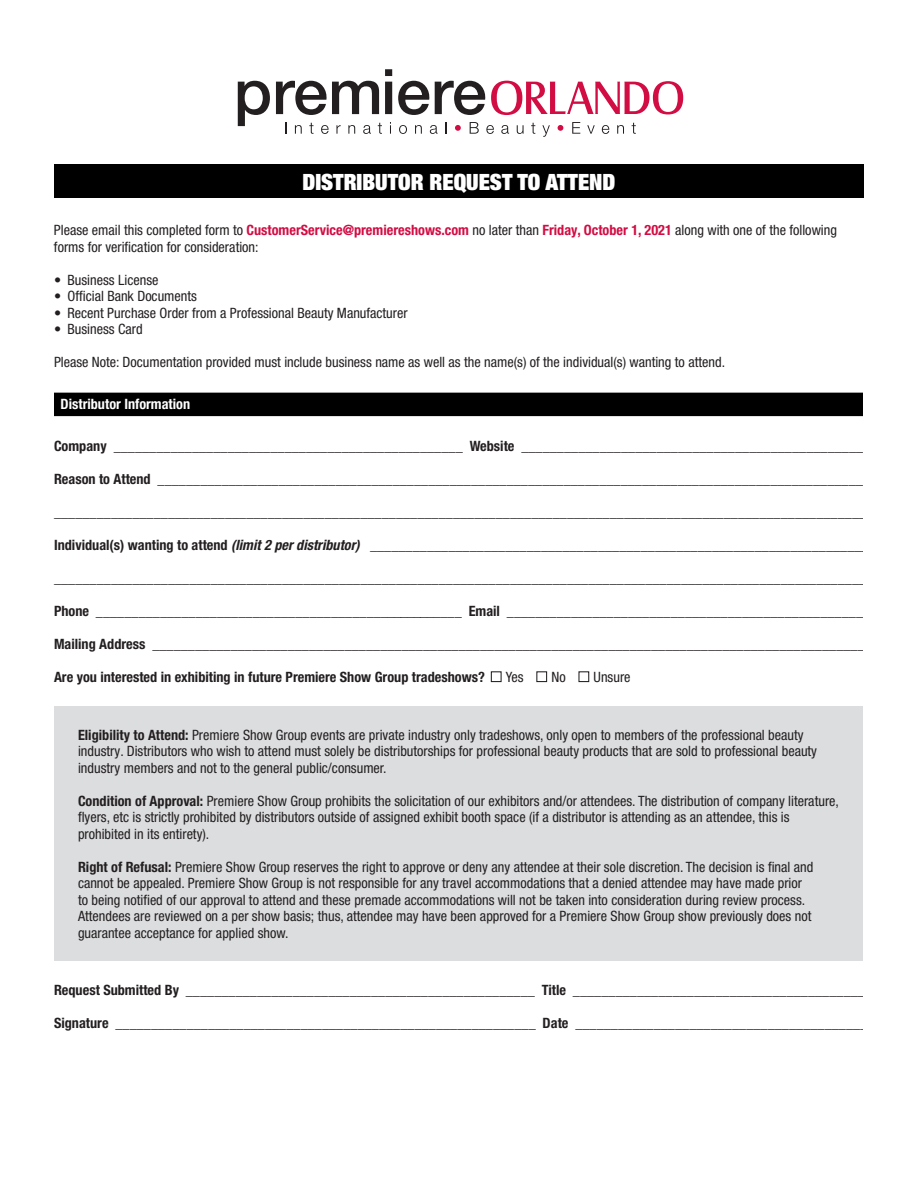
<style>
.page{position:relative;width:918px;height:1188px;background:#fff}
.page>*{position:absolute;margin:0;border:0;box-sizing:border-box;transform-origin:0 0}
.t1{font:900 condensed 22.5px "Helvetica Neue LT Pro";color:#fff}
.t2{font:condensed 14.25px/16.5px "Helvetica Neue LT Pro";color:#231f20}
.t3{font:700 condensed 14.25px "Helvetica Neue LT Pro";color:#231f20}
.t4{font:700 condensed 14.25px "Helvetica Neue LT Pro";color:#fff}
.s1{font-weight:700;color:#d20d44}
.s2{font-weight:700}
.s3{font-weight:700;font-style:italic}
</style>
<div class="page">
<div style="left:491px;top:671px;width:11px;height:11px;border:1px solid #231f20"></div>
<div style="left:536px;top:671px;width:11px;height:11px;border:1px solid #231f20"></div>
<div style="left:578px;top:671px;width:11px;height:11px;border:1px solid #231f20"></div>
<div style="left:55px;top:393px;width:808px;height:22px;background:#000001"></div>
<hr style="left:54px;top:393px;width:810px;height:1px;background:#000001">
<svg style="left:54px;top:394px;width:1px;height:21px"></svg>
<hr style="left:862px;top:394px;width:2px;height:21px;background:#000001">
<hr style="left:54px;top:415px;width:810px;height:1px;background:#000001">
<div style="left:54px;top:706px;width:810px;height:255px;background:#dcdddf"></div>
<div style="left:54px;top:165px;width:810px;height:33px;background:#000"></div>
<svg style="left:238px;top:81px;width:32px;height:45px"></svg>
<svg style="left:276px;top:81px;width:103px;height:34px"></svg>
<svg style="left:385px;top:69px;width:7px;height:45px"></svg>
<svg style="left:398px;top:81px;width:285px;height:34px"></svg>
<svg style="left:285px;top:122px;width:1px;height:12px"></svg>
<svg style="left:295px;top:125px;width:7px;height:9px"></svg>
<svg style="left:309px;top:123px;width:5px;height:11px"></svg>
<svg style="left:321px;top:125px;width:8px;height:9px"></svg>
<svg style="left:336px;top:125px;width:5px;height:9px"></svg>
<svg style="left:348px;top:125px;width:7px;height:9px"></svg>
<svg style="left:363px;top:125px;width:8px;height:9px"></svg>
<svg style="left:378px;top:123px;width:4px;height:11px"></svg>
<svg style="left:399px;top:125px;width:8px;height:9px"></svg>
<svg style="left:415px;top:125px;width:7px;height:9px"></svg>
<svg style="left:430px;top:125px;width:8px;height:9px"></svg>
<svg style="left:445px;top:122px;width:1px;height:12px"></svg>
<svg style="left:455px;top:125px;width:6px;height:6px"></svg>
<svg style="left:470px;top:122px;width:9px;height:12px"></svg>
<svg style="left:486px;top:125px;width:8px;height:9px"></svg>
<svg style="left:501px;top:125px;width:8px;height:9px"></svg>
<svg style="left:517px;top:125px;width:7px;height:9px"></svg>
<svg style="left:531px;top:123px;width:4px;height:11px"></svg>
<svg style="left:542px;top:125px;width:8px;height:12px"></svg>
<svg style="left:558px;top:125px;width:5px;height:6px"></svg>
<svg style="left:572px;top:122px;width:8px;height:12px"></svg>
<svg style="left:587px;top:125px;width:8px;height:9px"></svg>
<svg style="left:602px;top:125px;width:7px;height:9px"></svg>
<svg style="left:617px;top:125px;width:7px;height:9px"></svg>
<svg style="left:632px;top:123px;width:4px;height:11px"></svg>
<p class="t1" style="left:302px;top:167px;width:315px">DISTRIBUTOR REQUEST TO ATTEND</p>
<p class="t2" style="left:54px;top:222px;width:785px">Please email this completed form to <span class="s1">CustomerService@premiereshows.com</span> no later than <span class="s1">Friday, October 1, 2021</span> along with one of the following forms for verification for consideration:</p>
<p class="t2" style="left:54px;top:271px;width:106px">• Business License</p>
<p class="t2" style="left:54px;top:288px;width:145px">• Official Bank Documents</p>
<p class="t2" style="left:54px;top:304px;width:355px">• Recent Purchase Order from a Professional Beauty Manufacturer</p>
<p class="t2" style="left:54px;top:321px;width:90px">• Business Card</p>
<p class="t2" style="left:54px;top:354px;width:673px">Please Note: Documentation provided must include business name as well as the name(s) of the individual(s) wanting to attend.</p>
<p class="t4" style="left:61px;top:396px;width:131px">Distributor Information</p>
<p class="t2" style="left:54px;top:438px;width:818px"><span class="s2">Company</span> _________________________________________________ <span class="s2">Website</span> _________________________________________________</p>
<p class="t2" style="left:54px;top:471px;width:818px"><span class="s2">Reason to Attend</span> ____________________________________________________________________________________________________</p>
<p class="t2" style="left:54px;top:504px;width:814px">__________________________________________________________________________________________________________________</p>
<p class="t2" style="left:54px;top:537px;width:823px"><span class="s2">Individual(s) wanting to attend</span> <span class="s3">(limit 2 per distributor)</span> _______________________________________________________________________</p>
<p class="t2" style="left:54px;top:570px;width:821px">___________________________________________________________________________________________________________________</p>
<p class="t2" style="left:54px;top:603px;width:818px"><span class="s2">Phone</span> ____________________________________________________ <span class="s2">Email</span> ___________________________________________________</p>
<p class="t2" style="left:54px;top:636px;width:819px"><span class="s2">Mailing Address</span> _____________________________________________________________________________________________________</p>
<p class="t3" style="left:54px;top:669px;width:432px">Are you interested in exhibiting in future Premiere Show Group tradeshows?</p>
<p class="t2" style="left:506px;top:669px;width:19px">Yes</p>
<p class="t2" style="left:552px;top:669px;width:16px">No</p>
<p class="t2" style="left:594px;top:669px;width:38px">Unsure</p>
<p class="t2" style="left:78px;top:726px;width:741px"><span class="s2">Eligibility to Attend:</span> Premiere Show Group events are private industry only tradeshows, only open to members of the professional beauty industry. Distributors who wish to attend must solely be distributorships for professional beauty products that are sold to professional beauty industry members and not to the general public/consumer.</p>
<p class="t2" style="left:78px;top:792px;width:763px"><span class="s2">Condition of Approval:</span> Premiere Show Group prohibits the solicitation of our exhibitors and/or attendees. The distribution of company literature, flyers, etc is strictly prohibited by distributors outside of assigned exhibit booth space (if a distributor is attending as an attendee, this is prohibited in its entirety).</p>
<p class="t2" style="left:78px;top:858px;width:737px"><span class="s2">Right of Refusal:</span> Premiere Show Group reserves the right to approve or deny any attendee at their sole discretion. The decision is final and cannot be appealed. Premiere Show Group is not responsible for any travel accommodations that a denied attendee may have made prior to being notified of our approval to attend and these premade accommodations will not be taken into consideration during review process.<br>Attendees are reviewed on a per show basis; thus, attendee may have been approved for a Premiere Show Group show previously does not guarantee acceptance for applied show.</p>
<p class="t2" style="left:54px;top:982px;width:813px"><span class="s2">Request Submitted By</span> _________________________________________________ <span class="s2">Title</span> _________________________________________</p>
<p class="t2" style="left:54px;top:1015px;width:815px"><span class="s2">Signature</span> ___________________________________________________________ <span class="s2">Date</span> _________________________________________</p>
</div>
